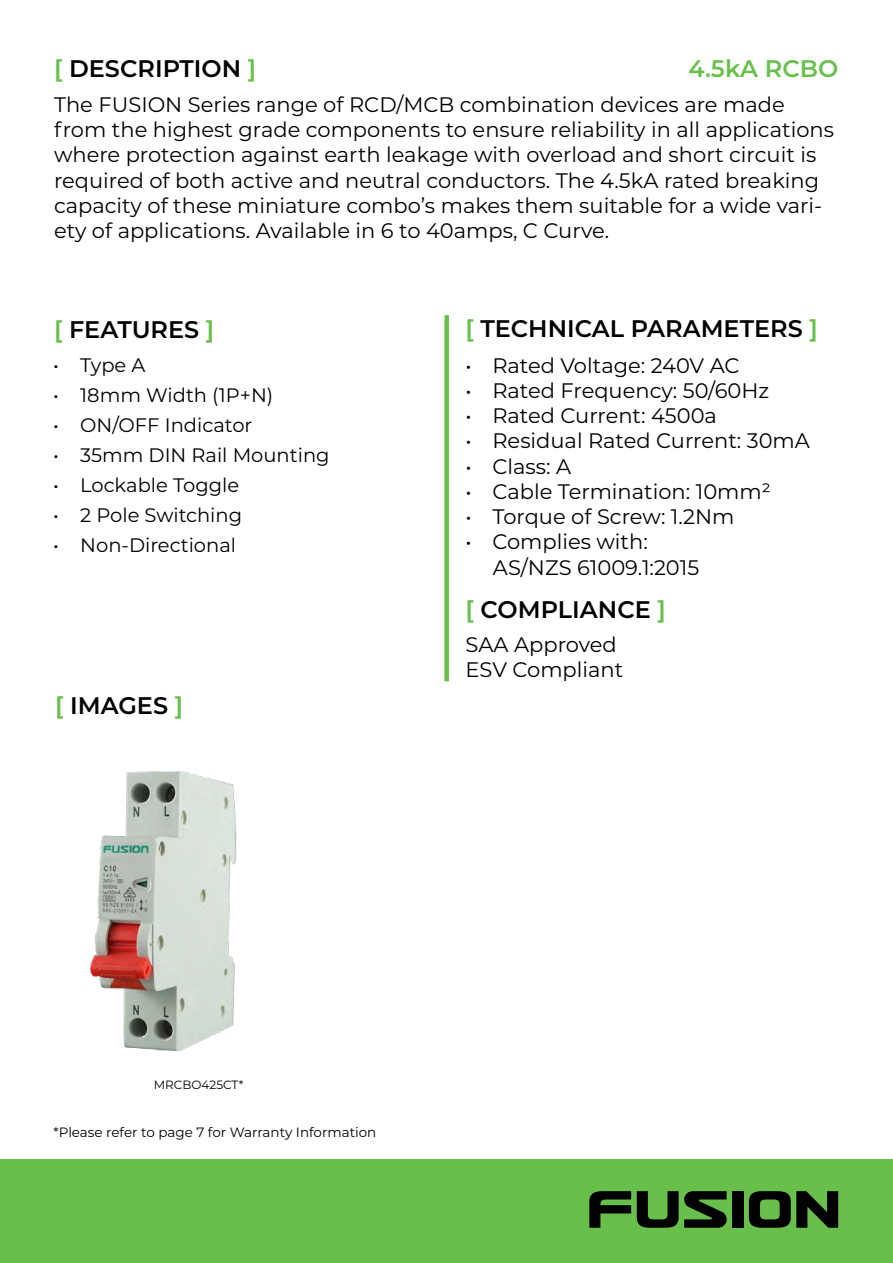
<style>
.page{position:relative;width:893px;height:1263px;background:#fff}
.page>*{position:absolute;margin:0;border:0;box-sizing:border-box;transform-origin:0 0}
.t1{font:63px "Usuzi";color:#000}
.t2{font:600 24px "Montserrat";color:#000}
.t3{font:600 24px "Montserrat";color:#68bf4b}
.t4{font:21px/25.2px "Montserrat";color:#000}
.t5{font:19.5px "Montserrat";color:#000}
.t6{font:13.5px "Montserrat";color:#000}
.t7{font:12px "Montserrat";color:#000}
.s1{color:#68bf4b}
</style>
<div class="page">
<div style="left:0;top:1160px;width:893px;height:103px;background:#68bf4b"></div>
<img style="left:89px;top:771px;width:148px;height:280px">
<div style="left:444px;top:315px;width:5px;height:366px;background:#68bf4b"></div>
<p class="t3" style="left:688px;top:52px;width:151px">4.5kA RCBO</p>
<p class="t2" style="left:54px;top:52px;width:204px"><span class="s1">[</span> DESCRIPTION <span class="s1">]</span></p>
<p class="t4" style="left:54px;top:91px;width:781px">The FUSION Series range of RCD/MCB combination devices are made from the highest grade components to ensure reliability in all applications where protection against earth leakage with overload and short circuit is required of both active and neutral conductors. The 4.5kA rated breaking capacity of these miniature combo’s makes them suitable for a wide vari&shy;ety of applications. Available in 6 to 40amps, C Curve.</p>
<p class="t2" style="left:54px;top:313px;width:162px"><span class="s1">[</span> FEATURES <span class="s1">]</span></p>
<p class="t5" style="left:53px;top:351px;width:94px">• Type A</p>
<p class="t5" style="left:53px;top:381px;width:222px">• 18mm Width (1P+N)</p>
<p class="t5" style="left:53px;top:411px;width:201px">• ON/OFF Indicator</p>
<p class="t5" style="left:53px;top:441px;width:278px">• 35mm DIN Rail Mounting</p>
<p class="t5" style="left:53px;top:471px;width:187px">• Lockable Toggle</p>
<p class="t5" style="left:53px;top:501px;width:190px">• 2 Pole Switching</p>
<p class="t5" style="left:53px;top:531px;width:184px">• Non-Directional</p>
<p class="t2" style="left:55px;top:688px;width:130px"><span class="s1">[</span> IMAGES <span class="s1">]</span></p>
<p class="t2" style="left:465px;top:311px;width:354px"><span class="s1">[</span> TECHNICAL PARAMETERS <span class="s1">]</span></p>
<p class="t4" style="left:465px;top:352px;width:276px">• Rated Voltage: 240V AC</p>
<p class="t4" style="left:465px;top:377px;width:305px">• Rated Frequency: 50/60Hz</p>
<p class="t4" style="left:465px;top:402px;width:253px">• Rated Current: 4500a</p>
<p class="t4" style="left:465px;top:428px;width:346px">• Residual Rated Current: 30mA</p>
<p class="t4" style="left:465px;top:453px;width:107px">• Class: A</p>
<p class="t4" style="left:465px;top:478px;width:307px">• Cable Termination: 10mm²</p>
<p class="t4" style="left:465px;top:503px;width:271px">• Torque of Screw: 1.2Nm</p>
<p class="t4" style="left:493px;top:528px;width:208px;text-indent:-28px">• Complies with:<br>AS/NZS 61009.1:2015</p>
<p class="t2" style="left:465px;top:593px;width:202px"><span class="s1">[</span> COMPLIANCE <span class="s1">]</span></p>
<p class="t4" style="left:465px;top:631px;width:159px">SAA Approved<br>ESV Compliant</p>
<p class="t7" style="left:154px;top:1077px;width:91px">MRCBO425CT*</p>
<p class="t6" style="left:53px;top:1122px;width:324px">*Please refer to page 7 for Warranty Information</p>
<h1 class="t1" style="left:587px;top:1180px;width:256px">FUSION</h1>
</div>
